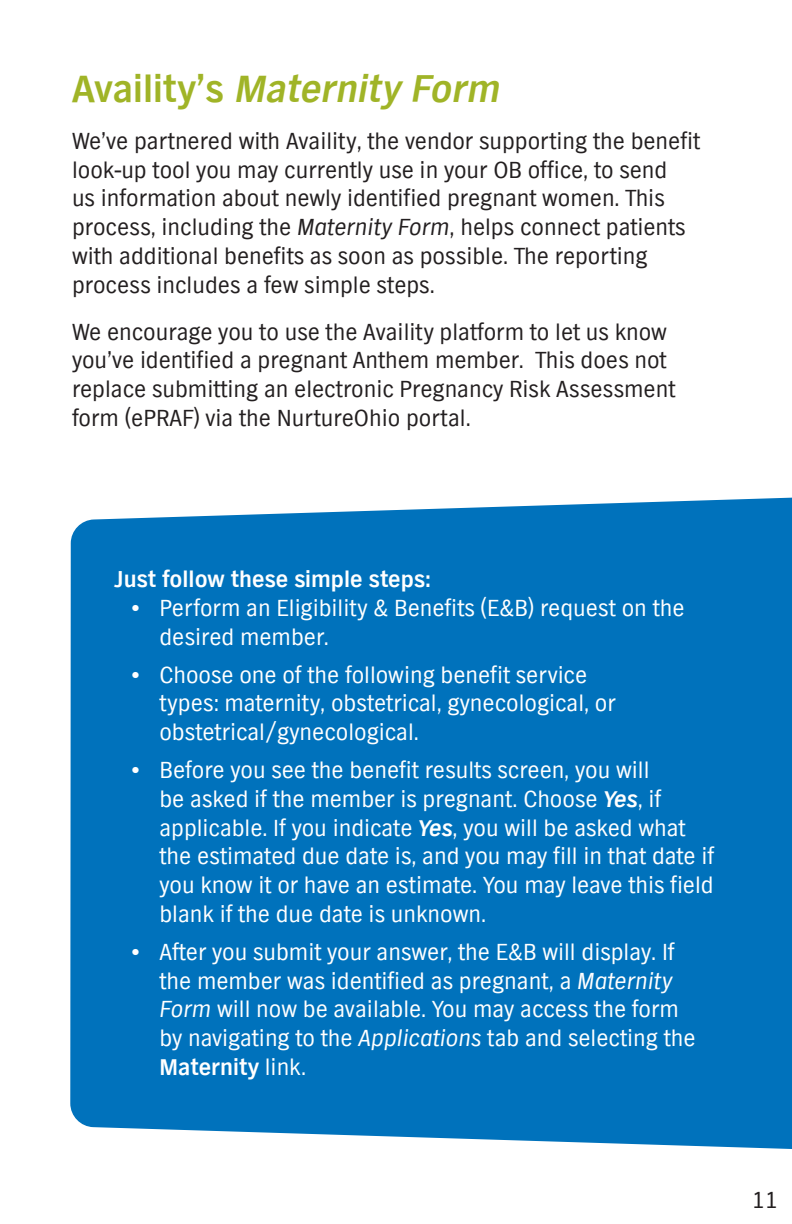
<style>
.page{position:relative;width:792px;height:1224px;background:#fff}
.page>*{position:absolute;margin:0;border:0;box-sizing:border-box;transform-origin:0 0}
.Anthem_Main_Head_24{font:italic 700 40px "TV Nord EF";color:#a0b427}
.t1{font:24px/28.8px "TV Nord EF";color:#fff}
.Anthem_Body_Text{font:24px/28.8px "TV Nord EF";color:#231f20}
.Anthem_Headline_12_1{font:700 24px "TV Nord EF";color:#fff}
.s1{font-style:normal}
.s2{font-style:italic}
.s3{font-weight:700;font-style:italic}
.s4{font-weight:700}
</style>
<div class="page">
<div style="left:70px;top:497px;width:722px;height:652px;background:#0072bc"></div>
<p class="Anthem_Main_Head_24" style="left:72px;top:66px;width:437px"><span class="s1">Ava i l i ty’ s</span> Maternity Form</p>
<p class="Anthem_Body_Text" style="left:72px;top:127px;width:630px">We’ve partnered with Availity, the vendor supporting the benefit look-up tool you may currently use in your OB office, to send<br>us information about newly identified pregnant women. This process, including the <span class="s2">Maternity Form</span>, helps connect patients with additional benefits as soon as possible. The reporting process includes a few simple steps.</p>
<p class="Anthem_Body_Text" style="left:72px;top:318px;width:605px">We encourage you to use the Availity platform to let us know you’ve identified a pregnant Anthem member. This does not replace submitting an electronic Pregnancy Risk Assessment form (ePRAF) via the NurtureOhio portal.</p>
<p class="Anthem_Headline_12_1" style="left:114px;top:566px;width:318px">Just follow these simple steps:</p>
<p class="t1" style="left:159px;top:594px;width:527px;text-indent:-27px"><sup>●</sup> Perform an Eligibility &amp; Benefits (E&amp;B) request on the desired member.</p>
<p class="t1" style="left:159px;top:661px;width:458px;text-indent:-27px"><sup>●</sup> Choose one of the following benefit service types: maternity, obstetrical, gynecological, or obstetrical/gynecological.</p>
<p class="t1" style="left:159px;top:756px;width:556px;text-indent:-27px"><sup>●</sup> Before you see the benefit results screen, you will<br>be asked if the member is pregnant. Choose <span class="s3">Yes</span>, if applicable. If you indicate <span class="s3">Yes</span>, you will be asked what the estimated due date is, and you may fill in that date if you know it or have an estimate. You may leave this field blank if the due date is unknown.</p>
<p class="t1" style="left:159px;top:938px;width:538px;text-indent:-27px"><sup>●</sup> After you submit your answer, the E&amp;B will display. If the member was identified as pregnant, a <span class="s2">Maternity Form</span> will now be available. You may access the form by navigating to the <span class="s2">Applications</span> tab and selecting the <span class="s4">Maternity</span> link.</p>
<p class="Anthem_Body_Text" style="left:752px;top:1186px;width:27px">11</p>
</div>
